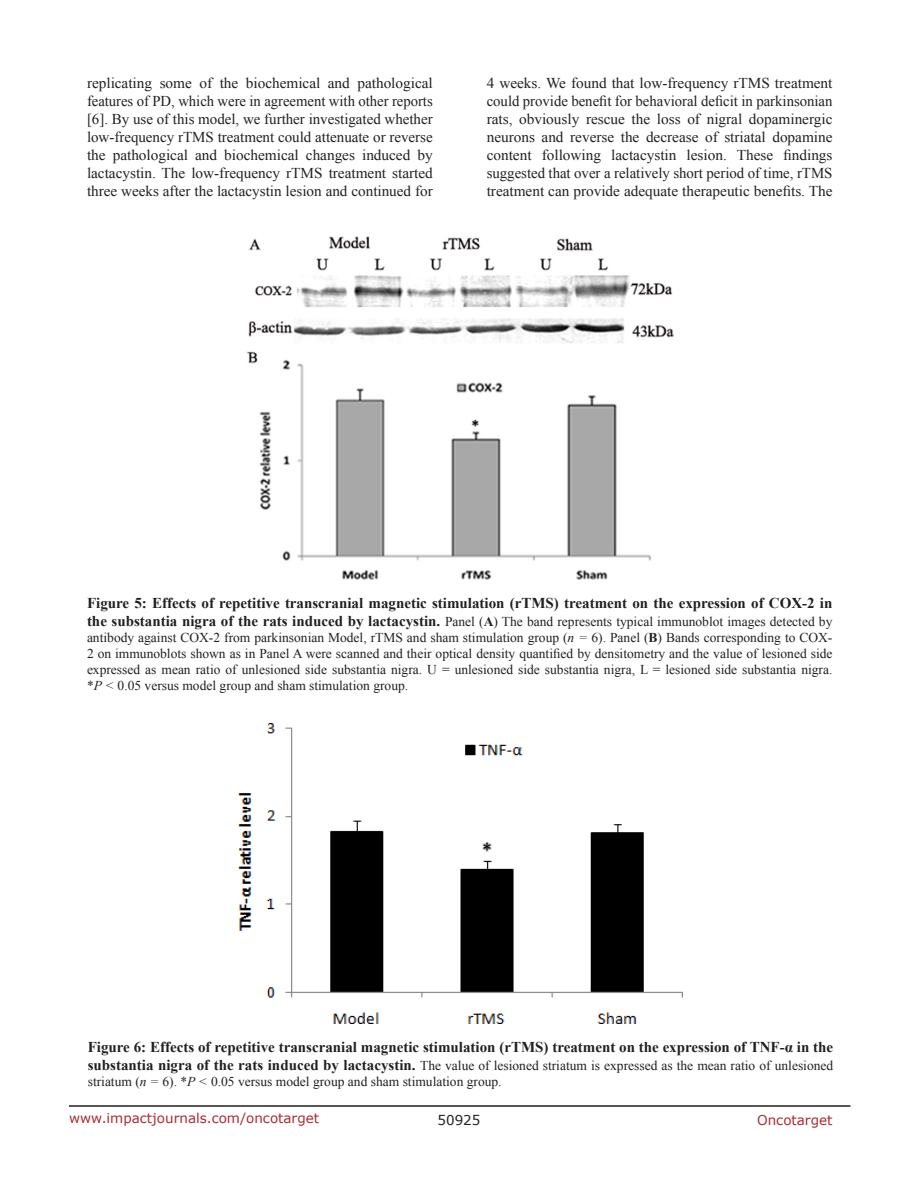
<style>
.page{position:relative;width:918px;height:1188px;background:#fff}
.page>*{position:absolute;margin:0;border:0;box-sizing:border-box;transform-origin:0 0}
.BodyText{font:15px/18px "Times New Roman";color:#231f20;text-align:justify}
.FigureText{font:700 15px "Times New Roman";color:#231f20}
.FigureText-2{font:13.5px/16.2px "Times New Roman";color:#231f20;text-align:justify}
.t1{font:13.5px "Verdana";color:#ac2b31}
.t2{font:13.5px "Verdana";color:#231f20}
.s1{font-weight:700;font-size:15px}
.s2{font-weight:700}
.s3{font-style:italic}
</style>
<div class="page">
<hr style="left:69px;top:1105px;width:781px;height:2px;background:#231f20">
<img style="left:246px;top:236px;width:427px;height:343px">
<img style="left:239px;top:723px;width:443px;height:301px">
<p class="BodyText" style="left:87px;top:74px;width:347px">replicating some of the biochemical and pathological features of PD, which were in agreement with other reports [6]. By use of this model, we further investigated whether low-frequency rTMS treatment could attenuate or reverse the pathological and biochemical changes induced by lactacystin. The low-frequency rTMS treatment started three weeks after the lactacystin lesion and continued for</p>
<p class="BodyText" style="left:487px;top:74px;width:347px">4 weeks. We found that low-frequency rTMS treatment could provide benefit for behavioral deficit in parkinsonian rats, obviously rescue the loss of nigral dopaminergic neurons and reverse the decrease of striatal dopamine content following lactacystin lesion. These findings suggested that over a relatively short period of time, rTMS treatment can provide adequate therapeutic benefits. The</p>
<p class="FigureText" style="left:87px;top:592px;width:747px">Figure 5: Effects of repetitive transcranial magnetic stimulation (rTMS) treatment on the expression of COX-2 in</p>
<p class="FigureText-2" style="left:87px;top:613px;width:747px"><span class="s1">the substantia nigra of the rats induced by lactacystin.</span> Panel (<span class="s2">A</span>) The band represents typical immunoblot images detected by antibody against COX-2 from parkinsonian Model, rTMS and sham stimulation group (<span class="s3">n =</span> 6). Panel (<span class="s2">B</span>) Bands corresponding to COX-2 on immunoblots shown as in Panel A were scanned and their optical density quantified by densitometry and the value of lesioned side expressed as mean ratio of unlesioned side substantia nigra. U = unlesioned side substantia nigra, L = lesioned side substantia nigra. *<span class="s3">P &lt;</span> 0.05 versus model group and sham stimulation group.</p>
<p class="FigureText" style="left:88px;top:1036px;width:747px">Figure 6: Effects of repetitive transcranial magnetic stimulation (rTMS) treatment on the expression of TNF-α in the</p>
<p class="FigureText-2" style="left:88px;top:1057px;width:747px"><span class="s1">substantia nigra of the rats induced by lactacystin.</span> The value of lesioned striatum is expressed as the mean ratio of unlesioned striatum (<span class="s3">n =</span> 6). *<span class="s3">P &lt;</span> 0.05 versus model group and sham stimulation group.</p>
<p class="t1" style="left:69px;top:1109px;width:252px">www.impactjournals.com/oncotarget</p>
<p class="t2" style="left:438px;top:1111px;width:44px">50925</p>
<p class="t1" style="left:757px;top:1111px;width:77px">Oncotarget</p>
</div>
